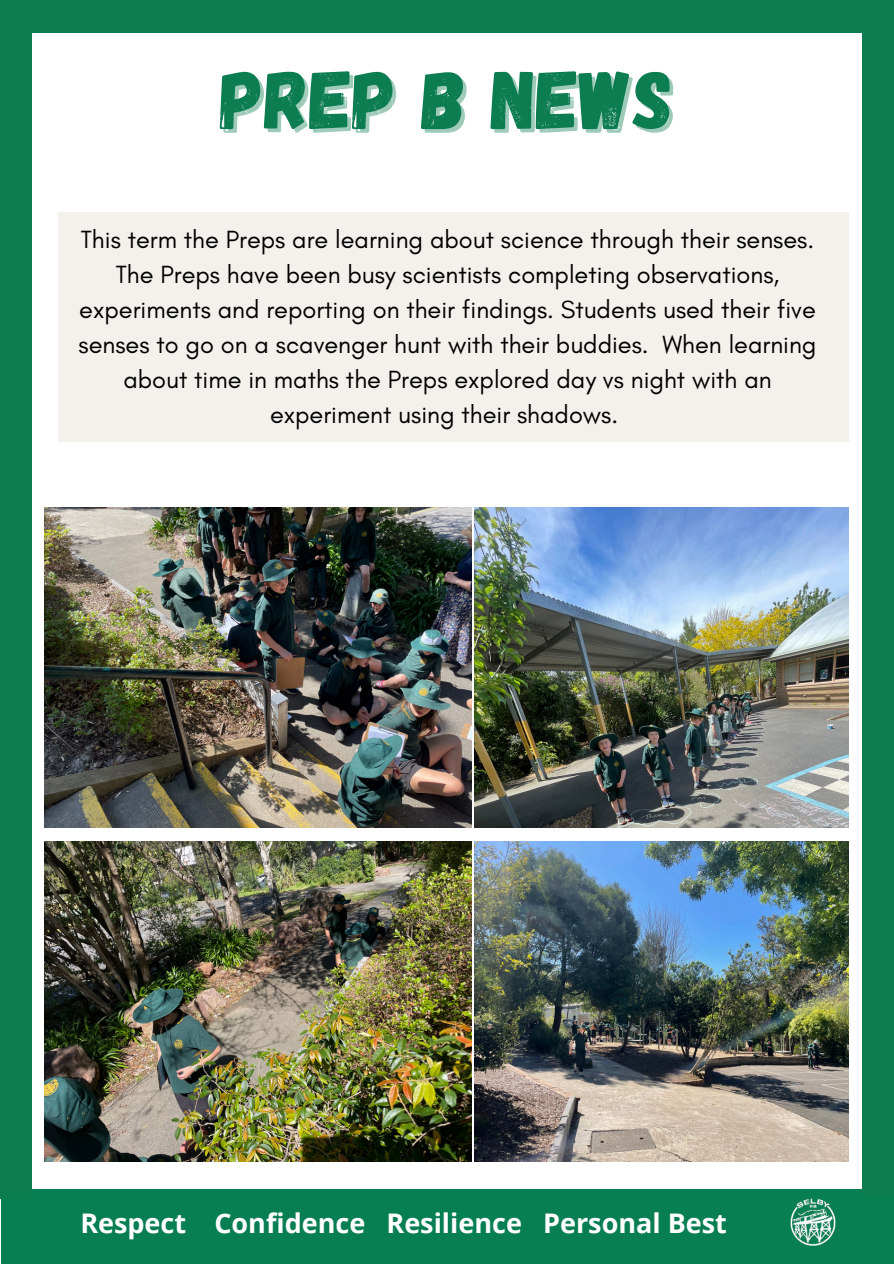
<style>
.page{position:relative;width:894px;height:1264px;background:#fff}
.page>*{position:absolute;margin:0;border:0;box-sizing:border-box;transform-origin:0 0}
.t1{font:82.8px "Gagalin";color:#0c7c51}
.t2{font:700 27px "Open Sans";color:#fff}
.t3{font:25.35px/34.8px "Glacial Indifference";color:#000;text-align:center}
</style>
<div class="page">
<div style="left:1px;top:1189px;width:892px;height:74px;background:#087e53"></div>
<img style="left:790px;top:1198px;width:46px;height:48px">
<div style="left:1px;top:0;width:892px;height:33px;background:#0c7c51"></div>
<div style="left:0;top:16px;width:32px;height:1182px;background:#0c7c51"></div>
<div style="left:861px;top:16px;width:32px;height:1181px;background:#0c7c51"></div>
<img style="left:45px;top:507px;width:426px;height:320px">
<img style="left:474px;top:507px;width:374px;height:320px">
<img style="left:45px;top:841px;width:426px;height:320px">
<img style="left:474px;top:841px;width:374px;height:320px">
<div style="left:59px;top:212px;width:789px;height:230px;background:#f4f1ec"></div>
<p class="t1" style="left:220px;top:46px;width:454px">PREP B NEWS</p>
<h2 class="t3" style="left:78px;top:222px;width:739px">This term the Preps are learning about science through their senses.<br>The Preps have been busy scientists completing observations, experiments and reporting on their findings. Students used their five senses to go on a scavenger hunt with their buddies. When learning about time in maths the Preps explored day vs night with an experiment using their shadows.</h2>
<h1 class="t2" style="left:80px;top:1204px;width:648px">Respect Confidence Resilience Personal Best</h1>
</div>
